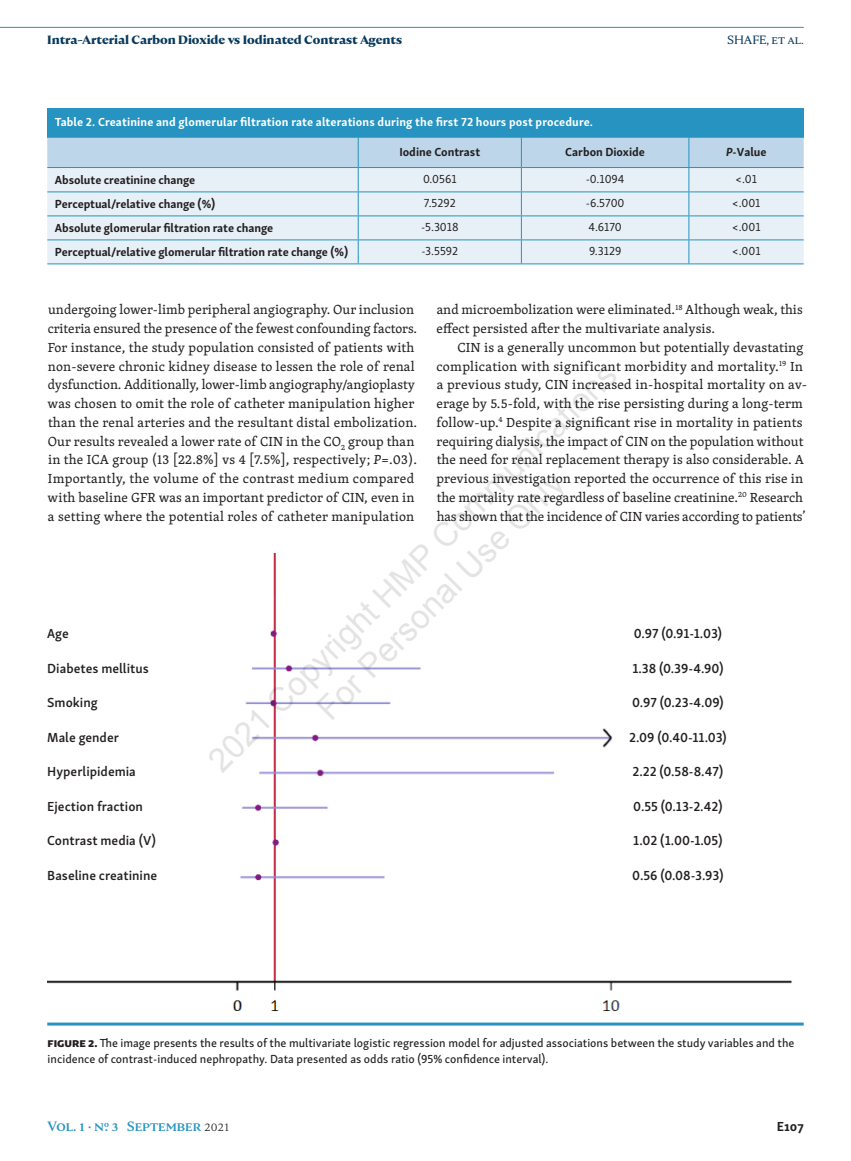
<style>
.page{position:relative;width:851px;height:1161px;background:#fff}
.page>*{position:absolute;margin:0;border:0;box-sizing:border-box;transform-origin:0 0}
.t1{font:33px/39.6px "Arial";color:rgb(0 0 0/.11);text-align:center}
.JCLI_Article_Body{font:13.5px/18.8px "Skolar Latin";letter-spacing:.01em;color:#231f20}
.JCLI_Folio_Journal_N{font:600 13.5px "Skolar Sans Latn";color:#231f20}
.t2{font:500 13.5px "Nocturne Serif";color:#2693c1}
.t3{font:700 13.5px "Skolar Sans Latn";color:#231f20}
.JCLI_Figure_Caption{font:12px/16.5px "Skolar Sans Latn Me";color:#231f20}
.JCLI_Table_Bold{font:700 12px "Skolar Sans Latn";letter-spacing:-.005em;color:#231f20}
.JCLI_Table_Header{font:700 12px "Skolar Sans Latn";letter-spacing:.01em;color:#fff}
.JCLI_Table_Body{font:12px "Skolar Sans Latn";color:#231f20}
.t4{font:700 12px "Nocturne Serif";letter-spacing:-.005em;color:#083a5e}
.JCLI_Table_Column_He{font:700 12px "Skolar Sans Latn";color:#231f20}
.t5{font:12px "Nocturne Serif";letter-spacing:-.005em;color:#083a5e}
.s1{font-style:italic}
.s2{font-family:"Skolar Sans Latn Eb"}
.s3{font-weight:300;color:#231f20}
</style>
<div class="page">
<hr style="left:0;top:27px;width:803px;height:1px;background:#2693c1">
<div style="left:47px;top:108px;width:756px;height:30px;background:#2693c1"></div>
<hr style="left:47px;top:264px;width:311px;height:1px;background:#2693c1">
<hr style="left:358px;top:264px;width:163px;height:1px;background:#2693c1">
<hr style="left:521px;top:264px;width:167px;height:1px;background:#2693c1">
<hr style="left:688px;top:264px;width:115px;height:1px;background:#2693c1">
<svg style="left:47px;top:138px;width:756px;height:126px;background:#d6e6f1"></svg>
<img style="left:47px;top:554px;width:745px;height:457px">
<hr style="left:47px;top:1023px;width:756px;height:3px;background:#2693c1">
<div style="left:47px;top:628px;width:138px;height:276px;background:#fff"></div>
<div style="left:616px;top:628px;width:123px;height:276px;background:#fff"></div>
<p class="t4" style="left:47px;top:32px;width:356px">Intra-Arterial Carbon Dioxide vs Iodinated Contrast Agents</p>
<p class="t5" style="left:727px;top:32px;width:78px">SHAFE, et al.</p>
<p class="JCLI_Table_Header" style="left:55px;top:112px;width:539px">Table 2. Creatinine and glomerular filtration rate alterations during the first 72 hours post procedure.</p>
<p class="JCLI_Table_Column_He" style="left:399px;top:142px;width:82px">Iodine Contrast</p>
<p class="JCLI_Table_Column_He" style="left:565px;top:142px;width:81px">Carbon Dioxide</p>
<p class="JCLI_Table_Column_He" style="left:726px;top:142px;width:42px"><span class="s1">P</span>-Value</p>
<p class="JCLI_Table_Bold" style="left:55px;top:171px;width:142px">Absolute creatinine change</p>
<p class="JCLI_Table_Body" style="left:423px;top:170px;width:35px">0.0561</p>
<p class="JCLI_Table_Body" style="left:585px;top:170px;width:40px">-0.1094</p>
<p class="JCLI_Table_Body" style="left:735px;top:170px;width:23px">&lt;.01</p>
<p class="JCLI_Table_Bold" style="left:55px;top:195px;width:162px">Perceptual/relative change (%)</p>
<p class="JCLI_Table_Body" style="left:424px;top:194px;width:33px">7.5292</p>
<p class="JCLI_Table_Body" style="left:585px;top:194px;width:40px">-6.5700</p>
<p class="JCLI_Table_Body" style="left:732px;top:194px;width:30px">&lt;.001</p>
<p class="JCLI_Table_Bold" style="left:55px;top:219px;width:220px">Absolute glomerular filtration rate change</p>
<p class="JCLI_Table_Body" style="left:421px;top:218px;width:39px">-5.3018</p>
<p class="JCLI_Table_Body" style="left:588px;top:218px;width:35px">4.6170</p>
<p class="JCLI_Table_Body" style="left:732px;top:218px;width:30px">&lt;.001</p>
<p class="JCLI_Table_Bold" style="left:55px;top:243px;width:295px">Perceptual/relative glomerular filtration rate change (%)</p>
<p class="JCLI_Table_Body" style="left:421px;top:242px;width:38px">-3.5592</p>
<p class="JCLI_Table_Body" style="left:589px;top:242px;width:34px">9.3129</p>
<p class="JCLI_Table_Body" style="left:732px;top:242px;width:30px">&lt;.001</p>
<p class="JCLI_Article_Body" style="left:48px;top:300px;width:371px">undergoing lower-limb peripheral angiography. Our inclusion criteria ensured the presence of the fewest confounding factors.<br>For instance, the study population consisted of patients with non-severe chronic kidney disease to lessen the role of renal dysfunction. Additionally, lower-limb angiography/angioplasty was chosen to omit the role of catheter manipulation higher than the renal arteries and the resultant distal embolization.<br>Our results revealed a lower rate of CIN in the CO<sub>2</sub> group than in the ICA group (13 [22.8%] vs 4 [7.5%], respectively; <span class="s1">P</span>=.03).<br>Importantly, the volume of the contrast medium compared with baseline GFR was an important predictor of CIN, even in a setting where the potential roles of catheter manipulation</p>
<p class="JCLI_Article_Body" style="left:436px;top:300px;width:368px">and microembolization were eliminated.<sup>18</sup> Although weak, this effect persisted after the multivariate analysis.</p>
<p class="JCLI_Article_Body" style="left:436px;top:337px;width:372px;text-indent:21px">CIN is a generally uncommon but potentially devastating complication with significant morbidity and mortality.<sup>19</sup> In a previous study, CIN increased in-hospital mortality on av&shy;erage by 5.5-fold, with the rise persisting during a long-term follow-up.<sup>4</sup> Despite a significant rise in mortality in patients requiring dialysis, the impact of CIN on the population without the need for renal replacement therapy is also considerable. A previous investigation reported the occurrence of this rise in the mortality rate regardless of baseline creatinine.<sup>20</sup> Research has shown that the incidence of CIN varies according to patients’</p>
<h1 class="t1" style="left:200px;top:752px;width:563px;rotate:-45deg">2021 Copyright HMP Communications<br>For Personal Use Only</h1>
<p class="JCLI_Folio_Journal_N" style="left:634px;top:623px;width:90px">0.97 (0.91-1.03)</p>
<p class="JCLI_Folio_Journal_N" style="left:632px;top:657px;width:93px">1.38 (0.39-4.90)</p>
<p class="JCLI_Folio_Journal_N" style="left:632px;top:692px;width:93px">0.97 (0.23-4.09)</p>
<p class="JCLI_Folio_Journal_N" style="left:629px;top:726px;width:99px">2.09 (0.40-11.03)</p>
<p class="JCLI_Folio_Journal_N" style="left:632px;top:761px;width:92px">2.22 (0.58-8.47)</p>
<p class="JCLI_Folio_Journal_N" style="left:633px;top:795px;width:91px">0.55 (0.13-2.42)</p>
<p class="JCLI_Folio_Journal_N" style="left:633px;top:830px;width:91px">1.02 (1.00-1.05)</p>
<p class="JCLI_Folio_Journal_N" style="left:632px;top:864px;width:93px">0.56 (0.08-3.93)</p>
<p class="JCLI_Folio_Journal_N" style="left:47px;top:623px;width:23px">Age</p>
<p class="JCLI_Folio_Journal_N" style="left:47px;top:657px;width:103px">Diabetes mellitus</p>
<p class="JCLI_Folio_Journal_N" style="left:47px;top:692px;width:52px">Smoking</p>
<p class="JCLI_Folio_Journal_N" style="left:47px;top:726px;width:73px">Male gender</p>
<p class="JCLI_Folio_Journal_N" style="left:47px;top:761px;width:90px">Hyperlipidemia</p>
<p class="JCLI_Folio_Journal_N" style="left:47px;top:795px;width:97px">Ejection fraction</p>
<p class="JCLI_Folio_Journal_N" style="left:47px;top:830px;width:110px">Contrast media (V)</p>
<p class="JCLI_Folio_Journal_N" style="left:47px;top:864px;width:111px">Baseline creatinine</p>
<p class="JCLI_Figure_Caption" style="left:47px;top:1033px;width:748px"><span class="s2">Figure 2.</span> The image presents the results of the multivariate logistic regression model for adjusted associations between the study variables and the incidence of contrast-induced nephropathy. Data presented as odds ratio (95% confidence interval).</p>
<p class="t2" style="left:47px;top:1117px;width:184px">Vol. 1 · no. 3 September <span class="s3">2021</span></p>
<p class="t3" style="left:777px;top:1115px;width:28px">E107</p>
</div>
